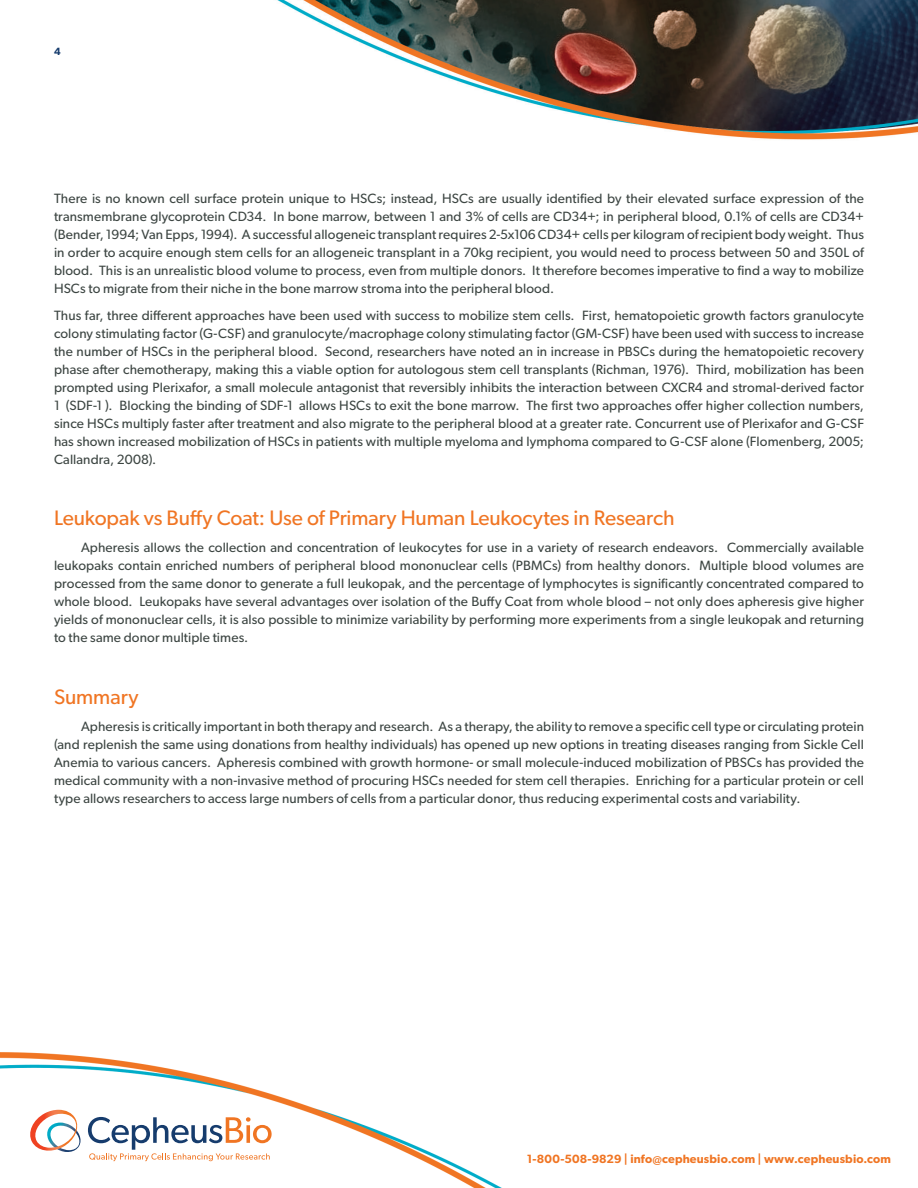
<style>
.page{position:relative;width:918px;height:1188px;background:#fff}
.page>*{position:absolute;margin:0;border:0;box-sizing:border-box;transform-origin:0 0}
.HDR-Header{font:21px "Gibson";letter-spacing:-.005em;color:#f07523}
.HDR-Header-2{font:13.5px/18px "Gibson";letter-spacing:.01em;color:#3c4542;text-align:justify}
.MB-Main_Body{font:13.5px/18px "Gibson";letter-spacing:.01em;color:#3c4542;text-align:justify}
.t1{font:600 12px "Gibson";letter-spacing:.015em;color:#f07523}
.t2{font:600 10.5px "Gibson";color:#163c6d}
</style>
<div class="page">
<img style="left:277px;top:0;width:641px;height:140px">
<img style="left:0;top:1052px;width:502px;height:136px">
<svg style="left:27px;top:1110px;width:245px;height:51px"></svg>
<p class="t2" style="left:54px;top:45px;width:8px">4</p>
<p class="HDR-Header-2" style="left:54px;top:189px;width:812px">There is no known cell surface protein unique to HSCs; instead, HSCs are usually identified by their elevated surface expression of the transmembrane glycoprotein CD34. In bone marrow, between 1 and 3% of cells are CD34+; in peripheral blood, 0.1% of cells are CD34+ (Bender, 1994; Van Epps, 1994). A successful allogeneic transplant requires 2-5x106 CD34+ cells per kilogram of recipient body weight. Thus in order to acquire enough stem cells for an allogeneic transplant in a 70kg recipient, you would need to process between 50 and 350L of blood. This is an unrealistic blood volume to process, even from multiple donors. It therefore becomes imperative to find a way to mobilize HSCs to migrate from their niche in the bone marrow stroma into the peripheral blood.</p>
<p class="HDR-Header-2" style="left:54px;top:306px;width:812px">Thus far, three different approaches have been used with success to mobilize stem cells. First, hematopoietic growth factors granulocyte colony stimulating factor (G-CSF) and granulocyte/macrophage colony stimulating factor (GM-CSF) have been used with success to increase the number of HSCs in the peripheral blood. Second, researchers have noted an in increase in PBSCs during the hematopoietic recovery phase after chemotherapy, making this a viable option for autologous stem cell transplants (Richman, 1976). Third, mobilization has been prompted using Plerixafor, a small molecule antagonist that reversibly inhibits the interaction between CXCR4 and stromal-derived factor 1 (SDF-1 ). Blocking the binding of SDF-1 allows HSCs to exit the bone marrow. The first two approaches offer higher collection numbers, since HSCs multiply faster after treatment and also migrate to the peripheral blood at a greater rate. Concurrent use of Plerixafor and G-CSF has shown increased mobilization of HSCs in patients with multiple myeloma and lymphoma compared to G-CSF alone (Flomenberg, 2005; Callandra, 2008).</p>
<p class="HDR-Header" style="left:54px;top:506px;width:622px">Leukopak vs Buffy Coat: Use of Primary Human Leukocytes in Research</p>
<p class="MB-Main_Body" style="left:54px;top:539px;width:812px;text-indent:27px">Apheresis allows the collection and concentration of leukocytes for use in a variety of research endeavors. Commercially available leukopaks contain enriched numbers of peripheral blood mononuclear cells (PBMCs) from healthy donors. Multiple blood volumes are processed from the same donor to generate a full leukopak, and the percentage of lymphocytes is significantly concentrated compared to whole blood. Leukopaks have several advantages over isolation of the Buffy Coat from whole blood – not only does apheresis give higher yields of mononuclear cells, it is also possible to minimize variability by performing more experiments from a single leukopak and returning to the same donor multiple times.</p>
<p class="HDR-Header" style="left:54px;top:684px;width:86px">Summary</p>
<p class="MB-Main_Body" style="left:54px;top:717px;width:812px;text-indent:27px">Apheresis is critically important in both therapy and research. As a therapy, the ability to remove a specific cell type or circulating protein (and replenish the same using donations from healthy individuals) has opened up new options in treating diseases ranging from Sickle Cell Anemia to various cancers. Apheresis combined with growth hormone- or small molecule-induced mobilization of PBSCs has provided the medical community with a non-invasive method of procuring HSCs needed for stem cell therapies. Enriching for a particular protein or cell type allows researchers to access large numbers of cells from a particular donor, thus reducing experimental costs and variability.</p>
<p class="t1" style="left:527px;top:1151px;width:366px">1-800-508-9829 | info@cepheusbio.com | www.cepheusbio.com</p>
</div>
